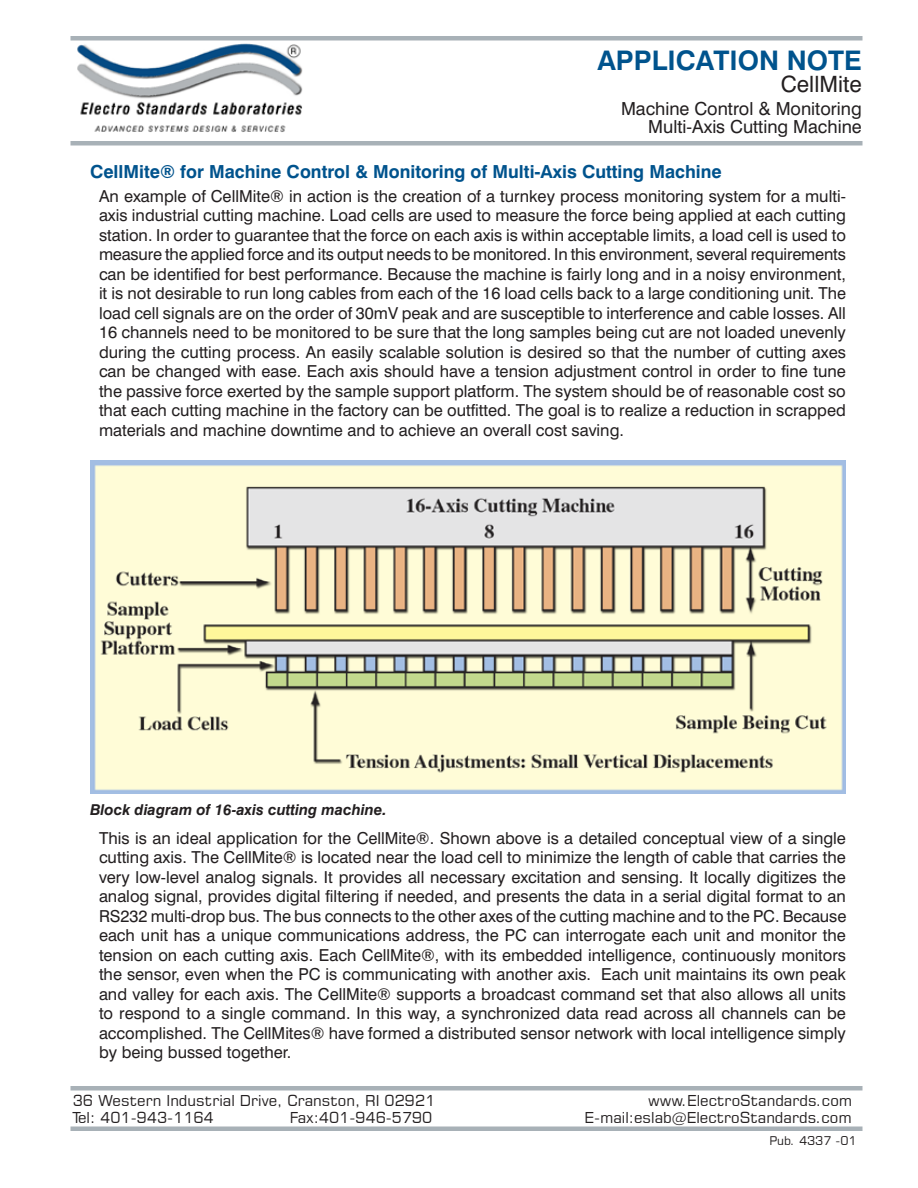
<style>
.page{position:relative;width:918px;height:1188px;background:#fff}
.page>*{position:absolute;margin:0;border:0;box-sizing:border-box;transform-origin:0 0}
.t1{font:700 27px "Swiss 721 BT";color:#00538d}
.t2{font:22.5px "Swiss 721 BT";color:#231f20}
.t3{font:700 18px "Swiss 721 BT";color:#00538d}
.t4{font:18px/18px "Swiss 721 BT";color:#231f20;text-align:right}
.t5{font:16.5px/19.5px "Swiss 721 BT";color:#231f20;text-align:justify}
.t6{font:15px "Square 721 BT";color:#231f20}
.t7{font:italic 700 15px "Swiss 721 BT";color:#231f20}
.t8{font:12px "Square 721 BT";color:#231f20}
</style>
<div class="page">
<img style="left:77px;top:43px;width:226px;height:90px">
<hr style="left:70px;top:36px;width:792px;height:4px;background:#a8b1b7">
<div style="left:70px;top:141px;width:792px;height:5px;background:#a8b1b7"></div>
<div style="left:70px;top:1126px;width:792px;height:5px;background:#a8b1b7"></div>
<hr style="left:70px;top:1086px;width:792px;height:4px;background:#a8b1b7">
<img style="left:90px;top:460px;width:756px;height:334px">
<h1 class="t1" style="left:597px;top:44px;width:266px">APPLICATION NOTE</h1>
<h2 class="t2" style="left:781px;top:71px;width:82px">CellMite</h2>
<p class="t4" style="left:621px;top:99px;width:242px">Machine Control &amp; Monitoring<br>Multi-Axis Cutting Machine</p>
<p class="t3" style="left:90px;top:161px;width:633px">CellMite® for Machine Control &amp; Monitoring of Multi-Axis Cutting Machine</p>
<p class="t5" style="left:99px;top:186px;width:749px">An example of CellMite® in action is the creation of a turnkey process monitoring system for a multi&shy;axis industrial cutting machine. Load cells are used to measure the force being applied at each cutting station. In order to guarantee that the force on each axis is within acceptable limits, a load cell is used to measure the applied force and its output needs to be monitored. In this environment, several requirements can be identified for best performance. Because the machine is fairly long and in a noisy environment, it is not desirable to run long cables from each of the 16 load cells back to a large conditioning unit. The load cell signals are on the order of 30mV peak and are susceptible to interference and cable losses. All 16 channels need to be monitored to be sure that the long samples being cut are not loaded unevenly during the cutting process. An easily scalable solution is desired so that the number of cutting axes can be changed with ease. Each axis should have a tension adjustment control in order to fine tune the passive force exerted by the sample support platform. The system should be of reasonable cost so that each cutting machine in the factory can be outfitted. The goal is to realize a reduction in scrapped materials and machine downtime and to achieve an overall cost saving.</p>
<p class="t7" style="left:90px;top:801px;width:298px">Block diagram of 16-axis cutting machine.</p>
<p class="t5" style="left:99px;top:828px;width:749px">This is an ideal application for the CellMite®. Shown above is a detailed conceptual view of a single cutting axis. The CellMite® is located near the load cell to minimize the length of cable that carries the very low-level analog signals. It provides all necessary excitation and sensing. It locally digitizes the analog signal, provides digital filtering if needed, and presents the data in a serial digital format to an RS232 multi-drop bus. The bus connects to the other axes of the cutting machine and to the PC. Because each unit has a unique communications address, the PC can interrogate each unit and monitor the tension on each cutting axis. Each CellMite®, with its embedded intelligence, continuously monitors the sensor, even when the PC is communicating with another axis. Each unit maintains its own peak and valley for each axis. The CellMite® supports a broadcast command set that also allows all units to respond to a single command. In this way, a synchronized data read across all channels can be accomplished. The CellMites® have formed a distributed sensor network with local intelligence simply by being bussed together.</p>
<p class="t6" style="left:73px;top:1092px;width:364px">36 Western Industrial Drive, Cranston, RI 02921</p>
<p class="t6" style="left:648px;top:1092px;width:205px">www.ElectroStandards.com</p>
<p class="t6" style="left:73px;top:1108px;width:143px">Tel: 401-943-1164</p>
<p class="t6" style="left:290px;top:1108px;width:144px">Fax:401-946-5790</p>
<p class="t6" style="left:585px;top:1108px;width:269px">E-mail:eslab@ElectroStandards.com</p>
<p class="t8" style="left:770px;top:1133px;width:89px">Pub. 4337 -01</p>
</div>
